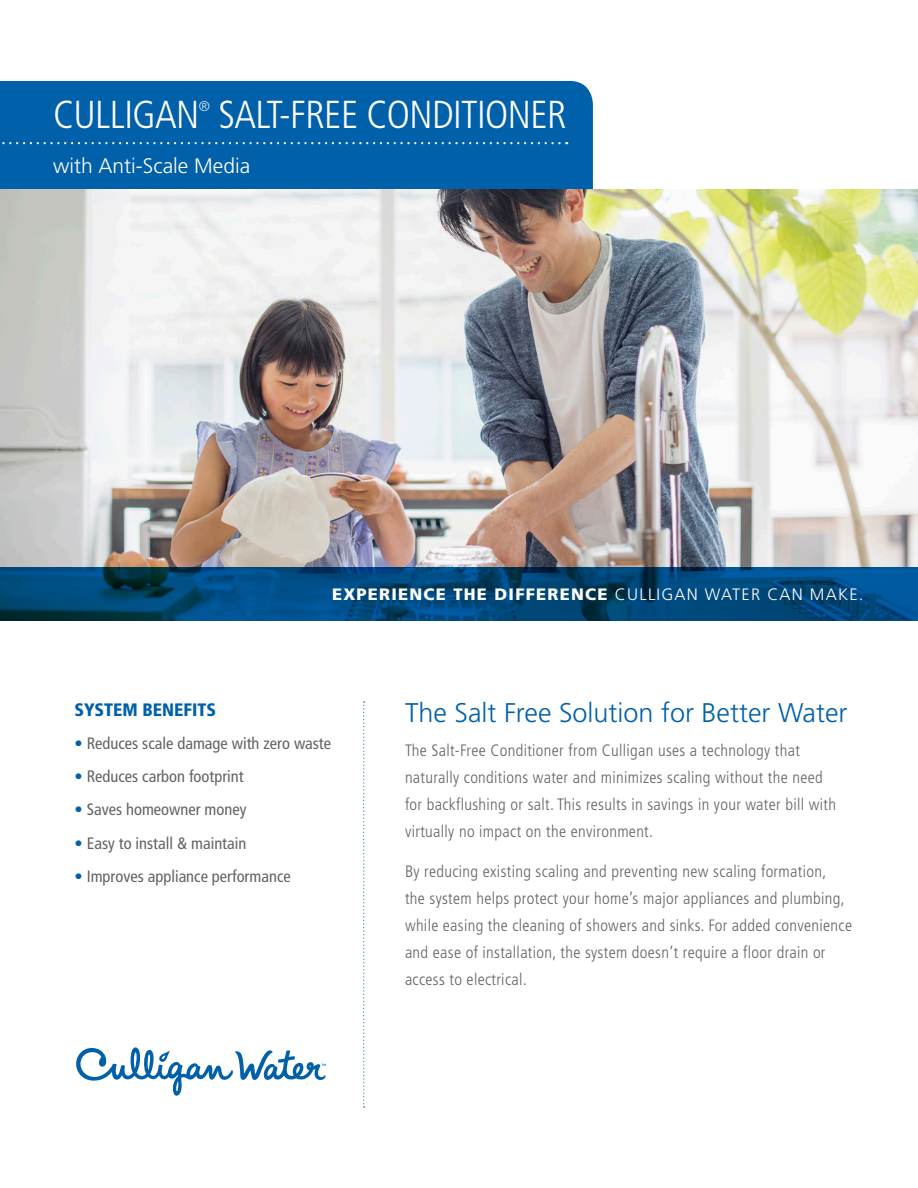
<style>
.page{position:relative;width:918px;height:1188px;background:#fff}
.page>*{position:absolute;margin:0;border:0;box-sizing:border-box;transform-origin:0 0}
.t1{font:300 condensed 39px "Frutiger LT Std";letter-spacing:-.015em;color:#fff}
.t2{font:300 27px "Frutiger LT Std";color:#0060a9}
.t3{font:300 21px "Frutiger LT Std";color:#fff}
.t4{font:900 condensed 18px "Frutiger LT Std";color:#0060a9}
.t5{font:300 condensed 16.5px/27px "Frutiger LT Std";letter-spacing:.02em;color:#636366}
.t6{font:condensed 16.5px "Frutiger LT Std";color:#636366}
.t7{font:900 16.5px "Frutiger LT Std";letter-spacing:.075em;color:#fff}
.t8{font:300 condensed 13.95px "Frutiger LT Std";color:#fff}
.s1{font-weight:300}
.s2{color:#0060a9}
</style>
<div class="page">
<img style="left:0;top:189px;width:918px;height:378px">
<div style="left:0;top:81px;width:593px;height:108px;background:#0060a9"></div>
<svg style="left:363px;top:701px;width:2px;height:407px"></svg>
<svg style="left:0;top:567px;width:918px;height:54px;background:#004778"></svg>
<svg style="left:0;top:142px;width:560px;height:2px"></svg>
<svg style="left:76px;top:1047px;width:250px;height:49px"></svg>
<h1 class="t1" style="left:53px;top:93px;width:148px">CULLIGAN</h1>
<p class="t8" style="left:199px;top:99px;width:13px">®</p>
<h1 class="t1" style="left:218px;top:93px;width:350px">SALT-FREE CONDITIONER</h1>
<p class="t3" style="left:53px;top:154px;width:199px">with Anti-Scale Media</p>
<p class="t7" style="left:332px;top:585px;width:533px">EXPERIENCE THE DIFFERENCE <span class="s1">CULLIGAN WATER CAN MAKE.</span></p>
<p class="t4" style="left:75px;top:698px;width:143px">SYSTEM BENEFITS</p>
<p class="t6" style="left:75px;top:733px;width:258px"><span class="s2">•</span> Reduces scale damage with zero waste</p>
<p class="t6" style="left:75px;top:767px;width:171px"><span class="s2">•</span> Reduces carbon footprint</p>
<p class="t6" style="left:75px;top:800px;width:173px"><span class="s2">•</span> Saves homeowner money</p>
<p class="t6" style="left:75px;top:833px;width:173px"><span class="s2">•</span> Easy to install &amp; maintain</p>
<p class="t6" style="left:75px;top:867px;width:218px"><span class="s2">•</span> Improves appliance performance</p>
<h2 class="t2" style="left:405px;top:698px;width:444px">The Salt Free Solution for Better Water</h2>
<p class="t5" style="left:405px;top:737px;width:433px">The Salt-Free Conditioner from Culligan uses a technology that naturally conditions water and minimizes scaling without the need for backflushing or salt. This results in savings in your water bill with virtually no impact on the environment.</p>
<p class="t5" style="left:405px;top:859px;width:449px">By reducing existing scaling and preventing new scaling formation,<br>the system helps protect your home’s major appliances and plumbing, while easing the cleaning of showers and sinks. For added convenience and ease of installation, the system doesn’t require a floor drain or access to electrical.</p>
</div>
